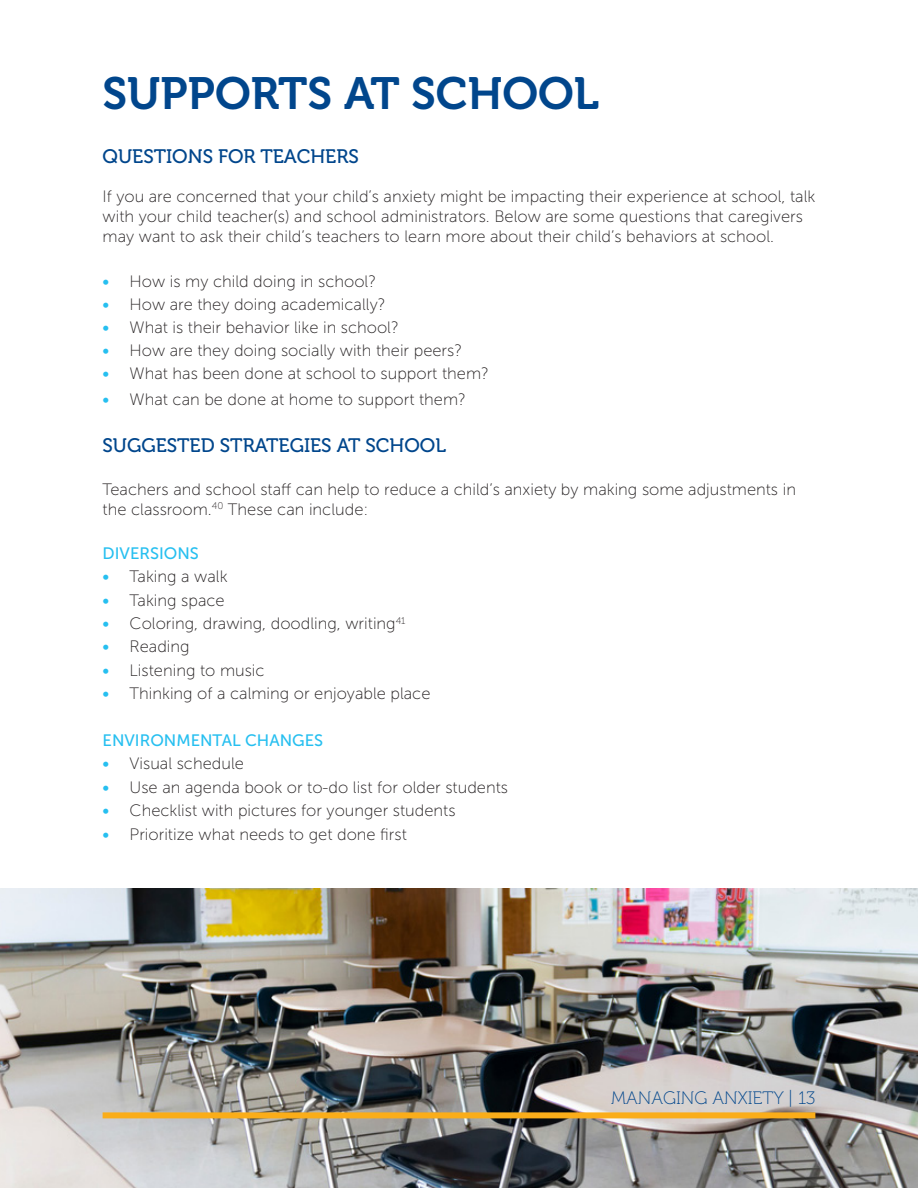
<style>
.page{position:relative;width:918px;height:1188px;background:#fff}
.page>*{position:absolute;margin:0;border:0;box-sizing:border-box;transform-origin:0 0}
.MAIN_TITLE{font:45px "Museo 700";color:#01468c}
.TITLE_2{font:19.5px "Museo 500";color:#01468c}
.t1{font:18px "Museo 100";color:#01468c}
.t2{font:16.5px/19.8px "Museo Sans 100";color:#231f20}
.t3{font:16.5px "Museo Sans 500";color:#26bff0}
.s1{font-family:"Museo Sans 500";color:#26bff0}
</style>
<div class="page">
<img style="left:0;top:888px;width:918px;height:300px">
<div style="left:103px;top:1112px;width:712px;height:6px;background:#faad19"></div>
<p class="MAIN_TITLE" style="left:103px;top:69px;width:498px">SUPPORTS AT SCHOOL</p>
<p class="TITLE_2" style="left:103px;top:145px;width:258px">QUESTIONS FOR TEACHERS</p>
<p class="t2" style="left:103px;top:187px;width:714px">If you are concerned that your child’s anxiety might be impacting their experience at school, talk with your child teacher(s) and school administrators. Below are some questions that caregivers may want to ask their child’s teachers to learn more about their child’s behaviors at school.</p>
<p class="t2" style="left:103px;top:272px;width:275px"><span class="s1">•</span> How is my child doing in school?</p>
<p class="t2" style="left:103px;top:295px;width:284px"><span class="s1">•</span> How are they doing academically?</p>
<p class="t2" style="left:103px;top:318px;width:298px"><span class="s1">•</span> What is their behavior like in school?</p>
<p class="t2" style="left:103px;top:340px;width:361px"><span class="s1">•</span> How are they doing socially with their peers?</p>
<p class="t2" style="left:103px;top:363px;width:388px"><span class="s1">•</span> What has been done at school to support them?</p>
<p class="t2" style="left:103px;top:390px;width:365px"><span class="s1">•</span> What can be done at home to support them?</p>
<p class="TITLE_2" style="left:103px;top:434px;width:345px">SUGGESTED STRATEGIES AT SCHOOL</p>
<p class="t2" style="left:103px;top:480px;width:695px">Teachers and school staff can help to reduce a child’s anxiety by making some adjustments in the classroom.<sup>40</sup> These can include:</p>
<p class="t3" style="left:103px;top:544px;width:98px">DIVERSIONS</p>
<p class="t2" style="left:103px;top:567px;width:127px"><span class="s1">•</span> Taking a walk</p>
<p class="t2" style="left:103px;top:590px;width:124px"><span class="s1">•</span> Taking space</p>
<p class="t2" style="left:103px;top:614px;width:304px"><span class="s1">•</span> Coloring, drawing, doodling, writing<sup>41</sup></p>
<p class="t2" style="left:103px;top:637px;width:89px"><span class="s1">•</span> Reading</p>
<p class="t2" style="left:103px;top:660px;width:164px"><span class="s1">•</span> Listening to music</p>
<p class="t2" style="left:103px;top:684px;width:329px"><span class="s1">•</span> Thinking of a calming or enjoyable place</p>
<p class="t3" style="left:103px;top:731px;width:222px">ENVIRONMENTAL CHANGES</p>
<p class="t2" style="left:103px;top:754px;width:143px"><span class="s1">•</span> Visual schedule</p>
<p class="t2" style="left:103px;top:777px;width:407px"><span class="s1">•</span> Use an agenda book or to-do list for older students</p>
<p class="t2" style="left:103px;top:801px;width:355px"><span class="s1">•</span> Checklist with pictures for younger students</p>
<p class="t2" style="left:103px;top:824px;width:306px"><span class="s1">•</span> Prioritize what needs to get done first</p>
<p class="t1" style="left:611px;top:1088px;width:206px">MANAGING ANXIETY | 13</p>
</div>
